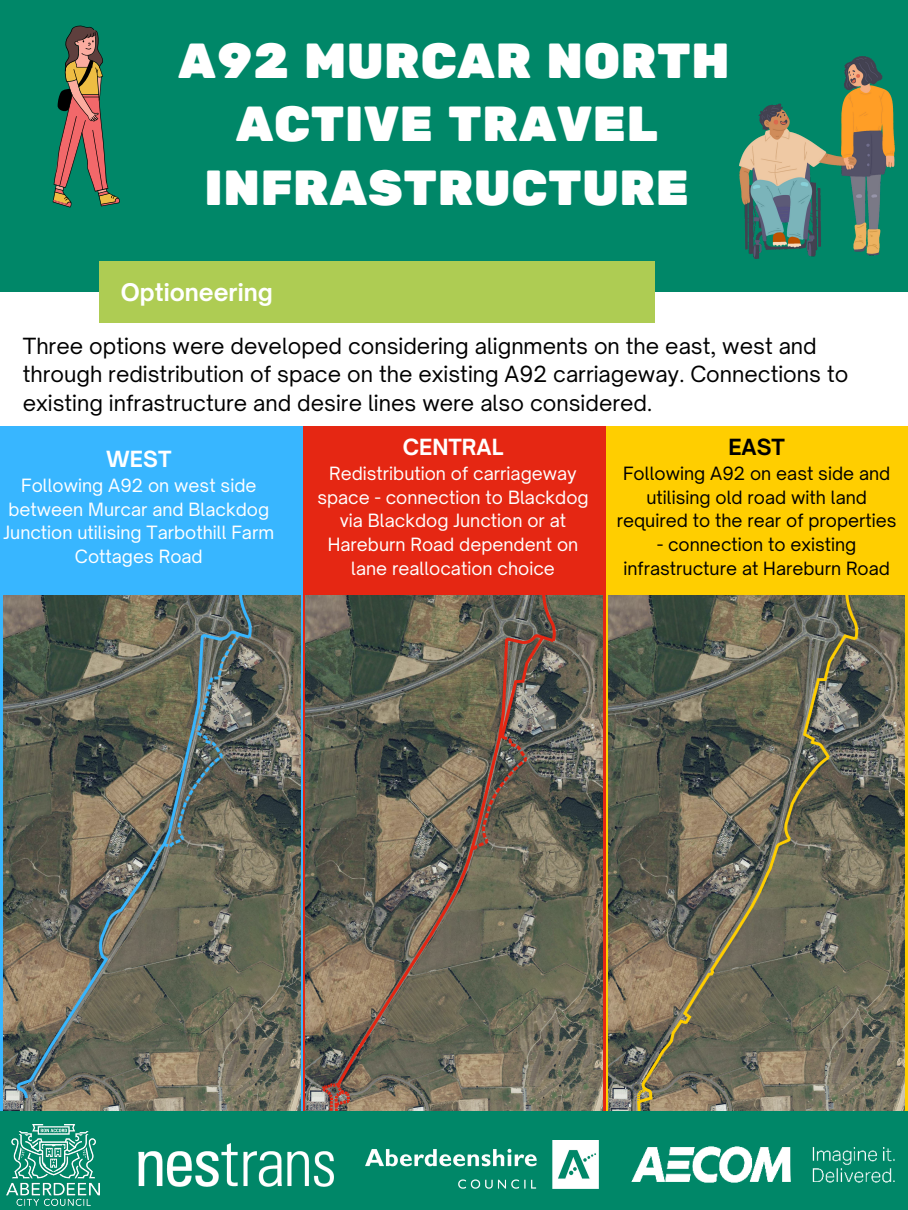
<style>
.page{position:relative;width:908px;height:1210px;background:#fff}
.page>*{position:absolute;margin:0;border:0;box-sizing:border-box;transform-origin:0 0}
.t1{font:49px "Rubik One";color:#fff}
.t2{font:700 23.2px "Open Sauce One";color:#fff}
.t3{font:21.31px/28.6px "Open Sauce One";color:#000}
.t4{font:700 21.31px "Open Sauce One";color:#fff}
.t5{font:700 21.31px "Open Sauce One";color:#000}
.t6{font:17.5px/23.6px "Open Sauce One";color:#fff;text-align:center}
.t7{font:17.5px/23.6px "Open Sauce One";color:#000;text-align:center}
</style>
<div class="page">
<div style="left:0;top:0;width:907px;height:1210px;background:#008768"></div>
<svg style="left:53px;top:25px;width:67px;height:182px"></svg>
<div style="left:0;top:292px;width:907px;height:134px;background:#fff"></div>
<div style="left:99px;top:262px;width:555px;height:61px;background:#aecc53"></div>
<img style="left:6px;top:1124px;width:93px;height:81px">
<img style="left:139px;top:1143px;width:194px;height:43px">
<img style="left:631px;top:1146px;width:264px;height:37px">
<img style="left:365px;top:1140px;width:233px;height:48px">
<div style="left:0;top:426px;width:302px;height:684px;background:#38b6ff"></div>
<div style="left:605px;top:426px;width:302px;height:684px;background:#ffce00"></div>
<div style="left:303px;top:426px;width:302px;height:684px;background:#e52713"></div>
<img style="left:608px;top:595px;width:296px;height:515px">
<img style="left:305px;top:595px;width:297px;height:515px">
<img style="left:3px;top:595px;width:297px;height:515px">
<img style="left:739px;top:56px;width:155px;height:202px">
<p class="t1" style="left:178px;top:32px;width:553px">A92 MURCAR NORTH</p>
<p class="t1" style="left:235px;top:96px;width:424px">ACTIVE TRAVEL</p>
<p class="t1" style="left:204px;top:159px;width:487px">INFRASTRUCTURE</p>
<p class="t2" style="left:121px;top:278px;width:153px">Optioneering</p>
<p class="t3" style="left:23px;top:331px;width:826px">Three options were developed considering alignments on the east, west and through redistribution of space on the existing A92 carriageway. Connections to existing infrastructure and desire lines were also considered.</p>
<p class="t4" style="left:106px;top:446px;width:67px">WEST</p>
<p class="t6" style="left:4px;top:473px;width:272px">Following A92 on west side between Murcar and Blackdog<br>Junction utilising Tarbothill Farm<br>Cottages Road</p>
<p class="t4" style="left:402px;top:434px;width:102px">CENTRAL</p>
<p class="t6" style="left:317px;top:461px;width:273px">Redistribution of carriageway space - connection to Blackdog via Blackdog Junction or at<br>Hareburn Road dependent on lane reallocation choice</p>
<p class="t5" style="left:728px;top:434px;width:58px">EAST</p>
<p class="t7" style="left:616px;top:461px;width:281px">Following A92 on east side and utilising old road with land required to the rear of properties</p>
<p class="t7" style="left:623px;top:532px;width:268px">- connection to existing infrastructure at Hareburn Road</p>
</div>
